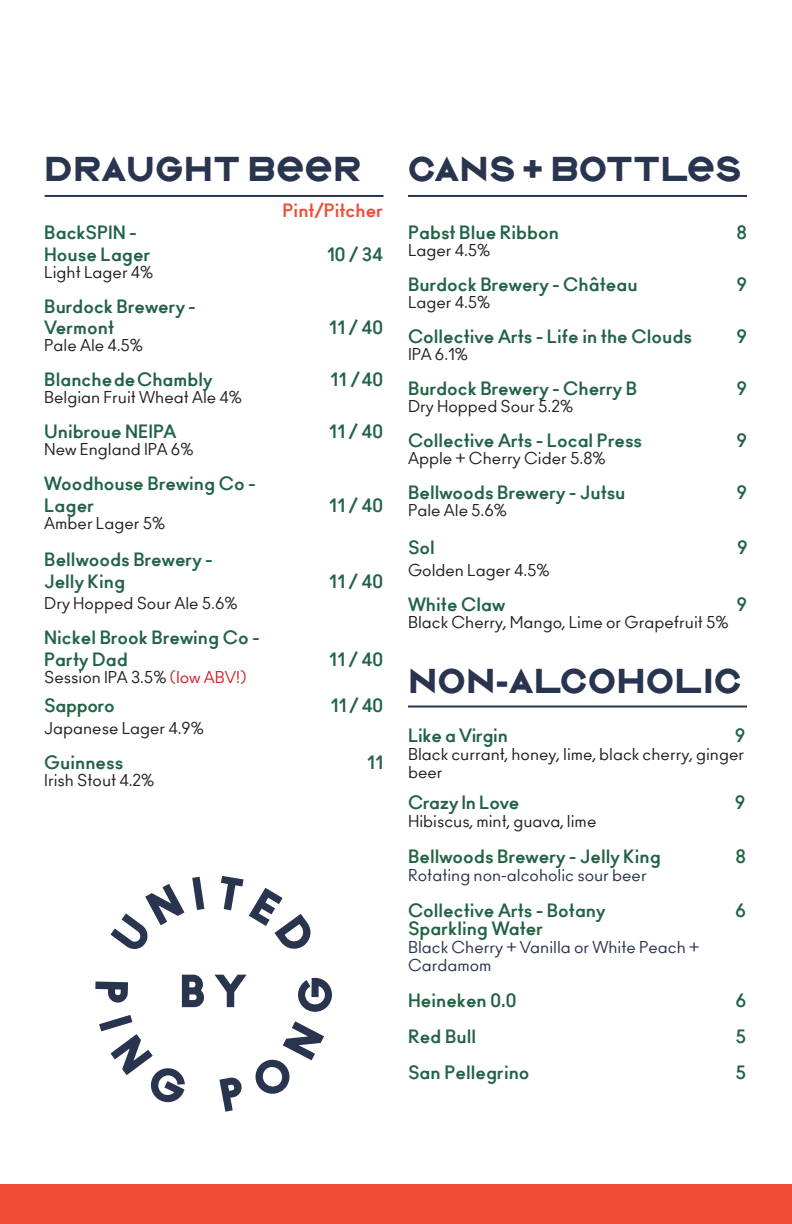
<style>
.page{position:relative;width:792px;height:1224px;background:#fff}
.page>*{position:absolute;margin:0;border:0;box-sizing:border-box;transform-origin:0 0}
.t1{font:900 expanded 32.2px "Ano";letter-spacing:.015em;color:#29344e}
.Item_Name{font:700 18px/21.6px "Ano";color:#216345}
.t2{font:700 18px "Ano";color:#226344}
.t3{font:700 18px "Ano";color:#f14b36}
.Description{font:700 18px "Ano";color:#216345}
.Description-2{font:16px "Ano";color:#231f20}
.Item_Name-2{font:16px/18px "Ano";color:#231f20}
.t4{font:16px/18px "Ano";color:#29344e}
.s1{color:#d1232a}
</style>
<div class="page">
<div style="left:0;top:1184px;width:792px;height:40px;background:#f14b36"></div>
<hr style="left:408px;top:195px;width:339px;height:2px;background:#29344e">
<hr style="left:408px;top:706px;width:339px;height:2px;background:#29344e">
<hr style="left:45px;top:195px;width:339px;height:2px;background:#29344e">
<svg style="left:95px;top:876px;width:237px;height:236px"></svg>
<p class="t1" style="left:44px;top:147px;width:319px">DRAUGHT BEER</p>
<p class="Item_Name" style="left:44px;top:222px;width:108px">BackSPIN -<br>House Lager</p>
<p class="Description-2" style="left:44px;top:262px;width:111px">Light Lager 4%</p>
<p class="Item_Name" style="left:44px;top:295px;width:153px">Burdock Brewery -<br>Vermont</p>
<p class="t3" style="left:283px;top:199px;width:102px">Pint/Pitcher</p>
<p class="Item_Name" style="left:327px;top:244px;width:58px">10 / 34</p>
<p class="Item_Name" style="left:329px;top:317px;width:56px">11 / 40</p>
<p class="Description-2" style="left:44px;top:336px;width:100px">Pale Ale 4.5%</p>
<p class="Item_Name" style="left:44px;top:369px;width:170px">Blanche de Chambly</p>
<p class="Item_Name" style="left:330px;top:369px;width:55px">11 / 40</p>
<p class="Item_Name-2" style="left:44px;top:389px;width:199px">Belgian Fruit Wheat Ale 4%</p>
<p class="Item_Name" style="left:44px;top:421px;width:134px">Unibroue NEIPA</p>
<p class="Item_Name" style="left:329px;top:421px;width:56px">11 / 40</p>
<p class="Description-2" style="left:44px;top:439px;width:151px">New England IPA 6%</p>
<p class="Item_Name" style="left:44px;top:473px;width:213px">Woodhouse Brewing Co -<br>Lager</p>
<p class="Item_Name" style="left:329px;top:494px;width:56px">11 / 40</p>
<p class="Item_Name-2" style="left:44px;top:514px;width:123px">Amber Lager 5%</p>
<p class="Item_Name" style="left:44px;top:549px;width:170px">Bellwoods Brewery -<br>Jelly King</p>
<p class="Item_Name" style="left:329px;top:571px;width:56px">11 / 40</p>
<p class="Description-2" style="left:44px;top:594px;width:195px">Dry Hopped Sour Ale 5.6%</p>
<p class="Item_Name" style="left:44px;top:627px;width:217px">Nickel Brook Brewing Co -<br>Party Dad</p>
<p class="Item_Name" style="left:329px;top:649px;width:56px">11 / 40</p>
<p class="Description-2" style="left:44px;top:667px;width:204px">Session IPA 3.5% <span class="s1">(low ABV!)</span></p>
<p class="Item_Name" style="left:44px;top:695px;width:72px">Sapporo</p>
<p class="Item_Name" style="left:330px;top:695px;width:55px">11 / 40</p>
<p class="Description-2" style="left:44px;top:718px;width:161px">Japanese Lager 4.9%</p>
<p class="Item_Name" style="left:44px;top:752px;width:81px">Guinness</p>
<p class="Item_Name" style="left:367px;top:752px;width:18px">11</p>
<p class="Description-2" style="left:44px;top:770px;width:112px">Irish Stout 4.2%</p>
<p class="t1" style="left:408px;top:147px;width:335px">CANS + BOTTLES</p>
<p class="Item_Name" style="left:408px;top:222px;width:153px">Pabst Blue Ribbon</p>
<p class="Item_Name" style="left:736px;top:222px;width:12px">8</p>
<p class="Description-2" style="left:408px;top:240px;width:84px">Lager 4.5%</p>
<p class="Item_Name" style="left:408px;top:274px;width:231px">Burdock Brewery - Château</p>
<p class="Item_Name" style="left:736px;top:274px;width:12px">9</p>
<p class="Description-2" style="left:408px;top:292px;width:84px">Lager 4.5%</p>
<p class="Item_Name" style="left:408px;top:326px;width:286px">Collective Arts - Life in the Clouds</p>
<p class="Item_Name" style="left:736px;top:326px;width:12px">9</p>
<p class="Description-2" style="left:408px;top:344px;width:62px">IPA 6.1%</p>
<p class="Item_Name" style="left:408px;top:378px;width:231px">Burdock Brewery - Cherry B</p>
<p class="Item_Name" style="left:736px;top:378px;width:12px">9</p>
<p class="Description-2" style="left:408px;top:396px;width:167px">Dry Hopped Sour 5.2%</p>
<p class="Item_Name" style="left:408px;top:430px;width:236px">Collective Arts - Local Press</p>
<p class="Item_Name" style="left:736px;top:430px;width:12px">9</p>
<p class="Description-2" style="left:408px;top:448px;width:199px">Apple + Cherry Cider 5.8%</p>
<p class="Item_Name" style="left:408px;top:482px;width:219px">Bellwoods Brewery - Jutsu</p>
<p class="Item_Name" style="left:736px;top:482px;width:12px">9</p>
<p class="Description-2" style="left:408px;top:500px;width:101px">Pale Ale 5.6%</p>
<p class="Description" style="left:408px;top:536px;width:28px">Sol</p>
<p class="Description" style="left:737px;top:536px;width:12px">9</p>
<p class="Description-2" style="left:408px;top:560px;width:143px">Golden Lager 4.5%</p>
<p class="Item_Name" style="left:408px;top:594px;width:99px">White Claw</p>
<p class="Item_Name" style="left:736px;top:594px;width:12px">9</p>
<p class="Description-2" style="left:408px;top:612px;width:322px">Black Cherry, Mango, Lime or Grapefruit 5%</p>
<p class="t1" style="left:408px;top:659px;width:335px">NON-ALCOHOLIC</p>
<p class="Item_Name" style="left:408px;top:725px;width:101px">Like a Virgin</p>
<p class="Item_Name" style="left:735px;top:725px;width:12px">9</p>
<p class="Item_Name-2" style="left:408px;top:745px;width:338px">Black currant, honey, lime, black cherry, ginger beer</p>
<p class="Item_Name" style="left:408px;top:792px;width:113px">Crazy In Love</p>
<p class="Item_Name" style="left:735px;top:792px;width:12px">9</p>
<p class="Item_Name-2" style="left:408px;top:812px;width:190px">Hibiscus, mint, guava, lime</p>
<p class="t2" style="left:408px;top:845px;width:254px">Bellwoods Brewery - Jelly King</p>
<p class="t2" style="left:736px;top:845px;width:12px">8</p>
<p class="t4" style="left:408px;top:866px;width:240px">Rotating non-alcoholic sour beer</p>
<p class="t2" style="left:408px;top:899px;width:199px">Collective Arts - Botany</p>
<p class="t2" style="left:735px;top:899px;width:12px">6</p>
<p class="t2" style="left:408px;top:917px;width:137px">Sparkling Water</p>
<p class="t4" style="left:408px;top:938px;width:293px">Black Cherry + Vanilla or White Peach +<br>Cardamom</p>
<p class="t2" style="left:408px;top:989px;width:110px">Heineken 0.0</p>
<p class="t2" style="left:736px;top:989px;width:12px">6</p>
<p class="t2" style="left:408px;top:1025px;width:70px">Red Bull</p>
<p class="t2" style="left:736px;top:1025px;width:12px">5</p>
<p class="t2" style="left:408px;top:1061px;width:123px">San Pellegrino</p>
<p class="t2" style="left:736px;top:1061px;width:12px">5</p>
</div>
